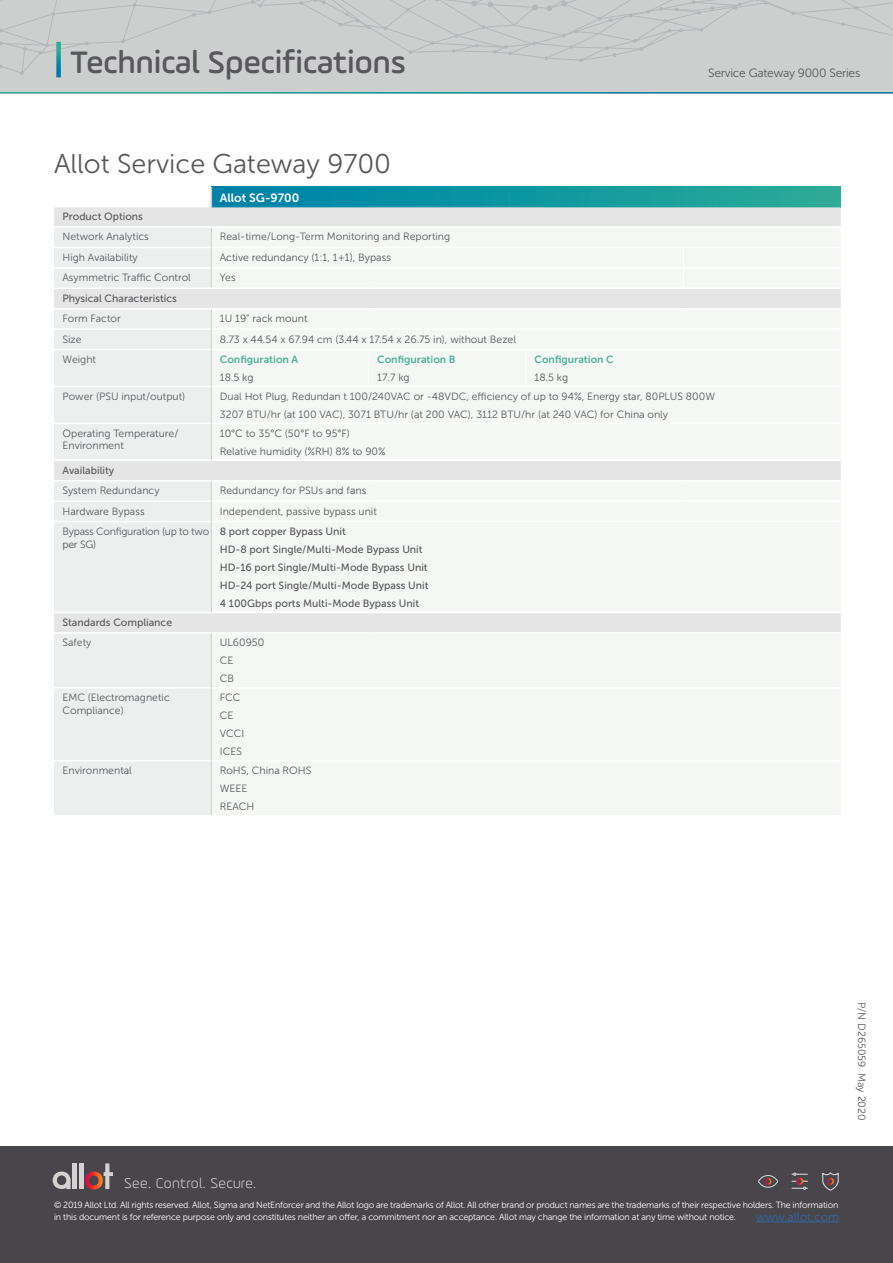
<style>
.page{position:relative;width:893px;height:1263px;background:#fff}
.page>*{position:absolute;margin:0;border:0;box-sizing:border-box;transform-origin:0 0}
.t1{font:500 33px "Ample Soft";color:#59575c}
.t2{font:27px "Museo Sans 300";color:#59575c}
.t3{font:300 15px "Ample Soft";letter-spacing:.02em;color:#d1d3d3}
.text_raz{font:12px "Museo Sans 300";letter-spacing:-.02em;color:#59575c}
.t4{font:12px "Museo Sans 300";color:#3667a4}
.t5{font:12px "Museo Sans 700";color:#fff}
.t6{font:10.5px/12.6px "Museo Sans 300";color:#59575c}
.t7{font:10.5px "Museo Sans 500";color:#59575c}
.t8{font:10.5px "Museo Sans 700";color:#53b29e}
.t9{font:10.5px/12.6px "Museo Sans 300";letter-spacing:-.025em;color:#59575c}
.t10{font:9px/12px "Museo Sans 300";letter-spacing:-.02em;color:#fff}
</style>
<div class="page">
<div style="left:0;top:0;width:893px;height:94px;background:#cccfce"></div>
<svg style="left:0;top:0;width:893px;height:75px"></svg>
<svg style="left:56px;top:42px;width:5px;height:35px"></svg>
<div style="left:0;top:1146px;width:893px;height:117px;background:#48464b"></div>
<hr style="left:756px;top:1222px;width:83px;height:1px;background:#3667a4">
<div style="left:72px;top:1163px;width:5px;height:26px;background:#d4d3d2"></div>
<hr style="left:79px;top:1163px;width:4px;height:26px;background:#d4d3d2">
<svg style="left:53px;top:1171px;width:18px;height:18px"></svg>
<svg style="left:85px;top:1163px;width:28px;height:26px"></svg>
<svg style="left:822px;top:1172px;width:17px;height:19px"></svg>
<div style="left:827px;top:1178px;width:7px;height:7px;border:2px solid #fff;border-radius:50%"></div>
<svg style="left:792px;top:1172px;width:15px;height:18px"></svg>
<div style="left:765px;top:1178px;width:6px;height:7px;border:1px solid #fff;border-radius:50%"></div>
<div style="left:758px;top:1175px;width:20px;height:13px;border:1px solid #d4d3d2;border-radius:50%"></div>
<hr style="left:0;top:92px;width:893px;height:2px;background:#fff">
<div style="left:211px;top:187px;width:630px;height:20px;background:linear-gradient(to right,#0082a9,#2aac97)"></div>
<div style="left:54px;top:207px;width:787px;height:19px;background:#e4e5e4"></div>
<svg style="left:54px;top:228px;width:157px;height:587px;background:#eceeee"></svg>
<svg style="left:211px;top:289px;width:630px;height:343px;fill:#f5f7f5"></svg>
<div style="left:211px;top:386px;width:630px;height:37px;background:#f5f7f5"></div>
<hr style="left:211px;top:308px;width:158px;height:1px;background:#fff">
<hr style="left:369px;top:308px;width:157px;height:1px;background:#fff">
<hr style="left:526px;top:308px;width:157px;height:1px;background:#fff">
<hr style="left:683px;top:308px;width:158px;height:1px;background:#fff">
<hr style="left:212px;top:386px;width:157px;height:1px;background:#fff">
<hr style="left:369px;top:386px;width:157px;height:1px;background:#fff">
<hr style="left:526px;top:386px;width:157px;height:1px;background:#fff">
<hr style="left:683px;top:386px;width:158px;height:1px;background:#fff">
<hr style="left:212px;top:423px;width:157px;height:1px;background:#fff">
<hr style="left:369px;top:423px;width:157px;height:1px;background:#fff">
<hr style="left:526px;top:423px;width:157px;height:1px;background:#fff">
<hr style="left:683px;top:423px;width:158px;height:1px;background:#fff">
<hr style="left:211px;top:460px;width:158px;height:1px;background:#fff">
<hr style="left:369px;top:460px;width:157px;height:1px;background:#fff">
<hr style="left:526px;top:460px;width:157px;height:1px;background:#fff">
<hr style="left:683px;top:460px;width:158px;height:1px;background:#fff">
<hr style="left:211px;top:480px;width:158px;height:1px;background:#fff">
<hr style="left:369px;top:480px;width:157px;height:1px;background:#fff">
<hr style="left:526px;top:480px;width:157px;height:1px;background:#fff">
<hr style="left:683px;top:480px;width:158px;height:1px;background:#fff">
<hr style="left:212px;top:500px;width:157px;height:2px;background:#fff">
<hr style="left:369px;top:500px;width:157px;height:2px;background:#fff">
<hr style="left:526px;top:500px;width:157px;height:2px;background:#fff">
<hr style="left:683px;top:500px;width:158px;height:2px;background:#fff">
<hr style="left:212px;top:521px;width:157px;height:1px;background:#fff">
<hr style="left:369px;top:521px;width:157px;height:1px;background:#fff">
<hr style="left:526px;top:521px;width:157px;height:1px;background:#fff">
<hr style="left:683px;top:521px;width:158px;height:1px;background:#fff">
<hr style="left:211px;top:612px;width:158px;height:1px;background:#fff">
<hr style="left:369px;top:612px;width:157px;height:1px;background:#fff">
<hr style="left:526px;top:612px;width:157px;height:1px;background:#fff">
<hr style="left:683px;top:612px;width:158px;height:1px;background:#fff">
<hr style="left:54px;top:480px;width:157px;height:1px;background:#fff">
<hr style="left:54px;top:247px;width:157px;height:1px;background:#fff">
<hr style="left:54px;top:267px;width:157px;height:2px;background:#fff">
<hr style="left:54px;top:288px;width:157px;height:1px;background:#fff">
<hr style="left:54px;top:308px;width:157px;height:1px;background:#fff">
<hr style="left:54px;top:328px;width:157px;height:2px;background:#fff">
<hr style="left:54px;top:349px;width:157px;height:1px;background:#fff">
<hr style="left:54px;top:386px;width:157px;height:1px;background:#fff">
<hr style="left:54px;top:423px;width:157px;height:1px;background:#fff">
<hr style="left:54px;top:460px;width:157px;height:1px;background:#fff">
<hr style="left:54px;top:500px;width:157px;height:2px;background:#fff">
<hr style="left:54px;top:521px;width:157px;height:1px;background:#fff">
<hr style="left:54px;top:612px;width:157px;height:1px;background:#fff">
<hr style="left:54px;top:632px;width:157px;height:2px;background:#fff">
<hr style="left:54px;top:687px;width:157px;height:2px;background:#fff">
<hr style="left:54px;top:760px;width:157px;height:1px;background:#fff">
<svg style="left:211px;top:228px;width:1px;height:60px"></svg>
<div style="left:211px;top:309px;width:630px;height:77px;background:#f5f7f5"></div>
<hr style="left:211px;top:349px;width:1px;height:37px;background:#cccfce">
<hr style="left:211px;top:386px;width:1px;height:37px;background:#cccfce">
<hr style="left:211px;top:423px;width:1px;height:37px;background:#cccfce">
<svg style="left:211px;top:481px;width:1px;height:40px"></svg>
<hr style="left:211px;top:521px;width:1px;height:91px;background:#cccfce">
<hr style="left:211px;top:634px;width:1px;height:54px;background:#cccfce">
<hr style="left:211px;top:688px;width:1px;height:73px;background:#cccfce">
<hr style="left:211px;top:761px;width:1px;height:54px;background:#cccfce">
<svg style="left:211px;top:187px;width:1px;height:20px"></svg>
<p class="t1" style="left:70px;top:42px;width:338px">Technical Specifications</p>
<p class="t2" style="left:54px;top:149px;width:339px">Allot Service Gateway 9700</p>
<p class="t5" style="left:220px;top:191px;width:81px">Allot SG-9700</p>
<p class="t7" style="left:63px;top:211px;width:82px">Product Options</p>
<p class="t6" style="left:63px;top:231px;width:88px">Network Analytics</p>
<p class="t6" style="left:220px;top:231px;width:232px">Real-time/Long-Term Monitoring and Reporting</p>
<p class="t6" style="left:63px;top:251px;width:77px">High Availability</p>
<p class="t6" style="left:220px;top:251px;width:173px">Active redundancy (1:1, 1+1), Bypass</p>
<p class="t6" style="left:63px;top:271px;width:130px">Asymmetric Traffic Control</p>
<p class="t6" style="left:220px;top:271px;width:17px">Yes</p>
<p class="t7" style="left:63px;top:292px;width:116px">Physical Characteristics</p>
<p class="t6" style="left:63px;top:312px;width:60px">Form Factor</p>
<p class="t6" style="left:220px;top:312px;width:89px">1U 19” rack mount</p>
<p class="t6" style="left:63px;top:333px;width:21px">Size</p>
<p class="t6" style="left:220px;top:333px;width:298px">8.73 x 44.54 x 67.94 cm (3.44 x 17.54 x 26.75 in), without Bezel</p>
<p class="t6" style="left:63px;top:353px;width:35px">Weight</p>
<p class="t8" style="left:220px;top:353px;width:80px">Configuration A</p>
<p class="t6" style="left:220px;top:371px;width:35px">18.5 kg</p>
<p class="t8" style="left:377px;top:353px;width:80px">Configuration B</p>
<p class="t6" style="left:377px;top:371px;width:34px">17.7 kg</p>
<p class="t8" style="left:534px;top:353px;width:81px">Configuration C</p>
<p class="t6" style="left:534px;top:371px;width:35px">18.5 kg</p>
<p class="text_raz" style="left:708px;top:67px;width:154px">Service Gateway 9000 Series</p>
<p class="t6" style="left:63px;top:390px;width:124px">Power (PSU input/output)</p>
<p class="t6" style="left:220px;top:390px;width:497px">Dual Hot Plug, Redundan t 100/240VAC or -48VDC, efficiency of up to 94%, Energy star, 80PLUS 800W</p>
<p class="t6" style="left:220px;top:408px;width:450px">3207 BTU/hr (at 100 VAC), 3071 BTU/hr (at 200 VAC), 3112 BTU/hr (at 240 VAC) for China only</p>
<p class="t6" style="left:63px;top:427px;width:117px">Operating Temperature/<br>Environment</p>
<p class="t6" style="left:220px;top:427px;width:132px">10°C to 35°C (50°F to 95°F)</p>
<p class="t6" style="left:220px;top:445px;width:167px">Relative humidity (%RH) 8% to 90%</p>
<p class="t7" style="left:63px;top:464px;width:53px">Availability</p>
<p class="t6" style="left:63px;top:484px;width:99px">System Redundancy</p>
<p class="t6" style="left:220px;top:484px;width:148px">Redundancy for PSUs and fans</p>
<p class="t6" style="left:63px;top:505px;width:84px">Hardware Bypass</p>
<p class="t6" style="left:220px;top:505px;width:159px">Independent, passive bypass unit</p>
<p class="t9" style="left:63px;top:525px;width:148px">Bypass Configuration (up to two per SG)</p>
<p class="t7" style="left:220px;top:526px;width:127px">8 port copper Bypass Unit</p>
<p class="t7" style="left:220px;top:544px;width:204px">HD-8 port Single/Multi-Mode Bypass Unit</p>
<p class="t7" style="left:220px;top:562px;width:209px">HD-16 port Single/Multi-Mode Bypass Unit</p>
<p class="t7" style="left:220px;top:580px;width:210px">HD-24 port Single/Multi-Mode Bypass Unit</p>
<p class="t7" style="left:220px;top:598px;width:201px">4 100Gbps ports Multi-Mode Bypass Unit</p>
<p class="t7" style="left:63px;top:616px;width:111px">Standards Compliance</p>
<p class="t6" style="left:63px;top:636px;width:30px">Safety</p>
<p class="t6" style="left:220px;top:636px;width:46px">UL60950</p>
<p class="t6" style="left:220px;top:654px;width:15px">CE</p>
<p class="t6" style="left:220px;top:672px;width:16px">CB</p>
<p class="t6" style="left:63px;top:691px;width:109px">EMC (Electromagnetic<br>Compliance)</p>
<p class="t6" style="left:220px;top:691px;width:22px">FCC</p>
<p class="t6" style="left:220px;top:709px;width:15px">CE</p>
<p class="t6" style="left:220px;top:727px;width:26px">VCCI</p>
<p class="t6" style="left:220px;top:745px;width:24px">ICES</p>
<p class="t6" style="left:63px;top:764px;width:71px">Environmental</p>
<p class="t6" style="left:220px;top:764px;width:93px">RoHS, China ROHS</p>
<p class="t6" style="left:220px;top:782px;width:29px">WEEE</p>
<p class="t6" style="left:220px;top:800px;width:36px">REACH</p>
<p class="t6" style="left:868px;top:1002px;width:120px;rotate:90deg">P/N D265059 May 2020</p>
<p class="t3" style="left:124px;top:1174px;width:133px">See. Control. Secure.</p>
<p class="t10" style="left:54px;top:1199px;width:786px">© 2019 Allot Ltd. All rights reserved. Allot, Sigma and NetEnforcer and the Allot logo are trademarks of Allot. All other brand or product names are the trademarks of their respective holders. The information in this document is for reference purpose only and constitutes neither an offer, a commitment nor an acceptance. Allot may change the information at any time without notice.</p>
<p class="t4" style="left:756px;top:1210px;width:85px">www.allot.com</p>
</div>
